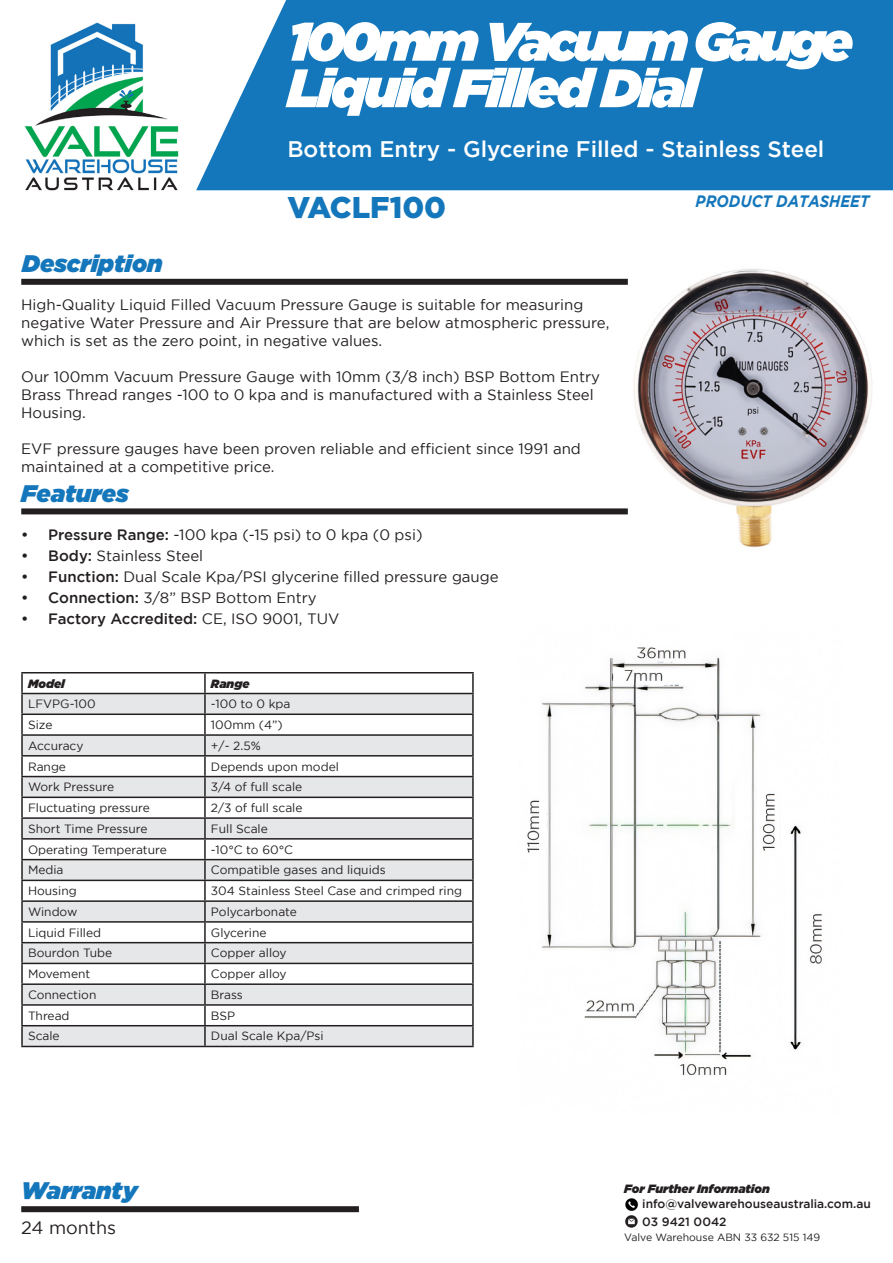
<style>
.page{position:relative;width:893px;height:1263px;background:#fff}
.page>*{position:absolute;margin:0;border:0;box-sizing:border-box;transform-origin:0 0}
.t1{font:italic 900 54px "Gotham";letter-spacing:-.06em;color:#fff}
.t2{font:900 30px "Gotham";color:#1577bb}
.t3{font:italic 900 24px "Gotham";color:#1577bb}
.t4{font:500 22.5px "Gotham";color:#fff}
.t5{font:18px "Gotham";color:#231f20}
.t6{font:italic 700 16.5px "Gotham";color:#1577bb;scale:.9 1}
.t7{font:15px/18px "Gotham";color:#231f20}
.t8{font:500 15px "Gotham";color:#231f20}
.t9{font:12px "Gotham";color:#231f20}
.t10{font:500 12px/18px "Gotham";color:#231f20}
.t11{font:italic 900 12px "Gotham";color:#231f20}
.t12{font:10.5px "Gotham";color:#231f20}
.s1{font-weight:500}
.s2{font-weight:400}
</style>
<div class="page">
<img style="left:24px;top:22px;width:190px;height:169px">
<div style="left:196px;top:0;width:697px;height:190px;background:#1477bc"></div>
<div style="left:21px;top:1206px;width:338px;height:6px;background:#231f20"></div>
<img style="left:625px;top:1215px;width:13px;height:13px">
<img style="left:625px;top:1198px;width:13px;height:13px">
<img style="left:575px;top:269px;width:297px;height:278px">
<div style="left:21px;top:508px;width:607px;height:6px;background:#231f20"></div>
<div style="left:21px;top:279px;width:607px;height:6px;background:#231f20"></div>
<svg style="left:23px;top:694px;width:449px;height:352px;fill:#e6e7e9"></svg>
<hr style="left:21px;top:672px;width:184px;height:1px;background:#231f20">
<hr style="left:21px;top:673px;width:2px;height:20px;background:#231f20">
<hr style="left:205px;top:672px;width:269px;height:1px;background:#231f20">
<hr style="left:204px;top:673px;width:2px;height:20px;background:#231f20">
<hr style="left:472px;top:673px;width:2px;height:20px;background:#231f20">
<hr style="left:21px;top:693px;width:184px;height:1px;background:#231f20">
<hr style="left:205px;top:693px;width:269px;height:1px;background:#231f20">
<hr style="left:21px;top:713px;width:184px;height:2px;background:#231f20">
<hr style="left:205px;top:713px;width:269px;height:2px;background:#231f20">
<hr style="left:21px;top:734px;width:184px;height:2px;background:#231f20">
<svg style="left:21px;top:694px;width:2px;height:61px"></svg>
<hr style="left:205px;top:734px;width:269px;height:2px;background:#231f20">
<svg style="left:204px;top:694px;width:2px;height:61px"></svg>
<svg style="left:472px;top:694px;width:2px;height:61px"></svg>
<hr style="left:21px;top:755px;width:184px;height:1px;background:#231f20">
<hr style="left:21px;top:756px;width:2px;height:20px;background:#231f20">
<hr style="left:205px;top:755px;width:269px;height:1px;background:#231f20">
<hr style="left:204px;top:756px;width:2px;height:20px;background:#231f20">
<hr style="left:472px;top:756px;width:2px;height:20px;background:#231f20">
<hr style="left:21px;top:776px;width:184px;height:1px;background:#231f20">
<hr style="left:205px;top:776px;width:269px;height:1px;background:#231f20">
<hr style="left:21px;top:796px;width:184px;height:2px;background:#231f20">
<hr style="left:205px;top:796px;width:269px;height:2px;background:#231f20">
<hr style="left:21px;top:817px;width:184px;height:2px;background:#231f20">
<svg style="left:21px;top:777px;width:2px;height:61px"></svg>
<hr style="left:205px;top:817px;width:269px;height:2px;background:#231f20">
<svg style="left:204px;top:777px;width:2px;height:61px"></svg>
<svg style="left:472px;top:777px;width:2px;height:61px"></svg>
<hr style="left:21px;top:838px;width:184px;height:1px;background:#231f20">
<hr style="left:21px;top:839px;width:2px;height:20px;background:#231f20">
<hr style="left:205px;top:838px;width:269px;height:1px;background:#231f20">
<hr style="left:204px;top:839px;width:2px;height:20px;background:#231f20">
<hr style="left:472px;top:839px;width:2px;height:20px;background:#231f20">
<hr style="left:21px;top:859px;width:184px;height:1px;background:#231f20">
<hr style="left:21px;top:860px;width:2px;height:20px;background:#231f20">
<hr style="left:205px;top:859px;width:269px;height:1px;background:#231f20">
<hr style="left:204px;top:860px;width:2px;height:20px;background:#231f20">
<hr style="left:472px;top:860px;width:2px;height:20px;background:#231f20">
<hr style="left:21px;top:880px;width:184px;height:1px;background:#231f20">
<hr style="left:205px;top:880px;width:269px;height:1px;background:#231f20">
<hr style="left:21px;top:900px;width:184px;height:2px;background:#231f20">
<hr style="left:205px;top:900px;width:269px;height:2px;background:#231f20">
<hr style="left:21px;top:921px;width:184px;height:2px;background:#231f20">
<svg style="left:21px;top:881px;width:2px;height:61px"></svg>
<hr style="left:205px;top:921px;width:269px;height:2px;background:#231f20">
<svg style="left:204px;top:881px;width:2px;height:61px"></svg>
<svg style="left:472px;top:881px;width:2px;height:61px"></svg>
<hr style="left:21px;top:942px;width:184px;height:1px;background:#231f20">
<hr style="left:21px;top:943px;width:2px;height:20px;background:#231f20">
<hr style="left:205px;top:942px;width:269px;height:1px;background:#231f20">
<hr style="left:204px;top:943px;width:2px;height:20px;background:#231f20">
<hr style="left:472px;top:943px;width:2px;height:20px;background:#231f20">
<hr style="left:21px;top:963px;width:184px;height:1px;background:#231f20">
<hr style="left:205px;top:963px;width:269px;height:1px;background:#231f20">
<hr style="left:21px;top:983px;width:184px;height:2px;background:#231f20">
<hr style="left:205px;top:983px;width:269px;height:2px;background:#231f20">
<hr style="left:21px;top:1004px;width:184px;height:2px;background:#231f20">
<svg style="left:21px;top:964px;width:2px;height:61px"></svg>
<hr style="left:205px;top:1004px;width:269px;height:2px;background:#231f20">
<svg style="left:204px;top:964px;width:2px;height:61px"></svg>
<svg style="left:472px;top:964px;width:2px;height:61px"></svg>
<hr style="left:21px;top:1025px;width:184px;height:1px;background:#231f20">
<hr style="left:21px;top:1026px;width:2px;height:20px;background:#231f20">
<hr style="left:205px;top:1025px;width:269px;height:1px;background:#231f20">
<hr style="left:204px;top:1026px;width:2px;height:20px;background:#231f20">
<hr style="left:472px;top:1026px;width:2px;height:20px;background:#231f20">
<hr style="left:21px;top:1046px;width:184px;height:1px;background:#231f20">
<hr style="left:205px;top:1046px;width:269px;height:1px;background:#231f20">
<img style="left:527px;top:647px;width:295px;height:428px">
<p class="t3" style="left:22px;top:249px;width:142px">Description</p>
<p class="t1" style="left:287px;top:10px;width:567px">100mm Vacuum Gauge</p>
<p class="t1" style="left:287px;top:57px;width:413px">Liquid Filled Dial</p>
<p class="t4" style="left:287px;top:136px;width:538px">Bottom Entry - Glycerine Filled - Stainless Steel</p>
<p class="t2" style="left:288px;top:190px;width:160px">VACLF100</p>
<p class="t6" style="left:696px;top:191px;width:194px">PRODUCT DATASHEET</p>
<p class="t7" style="left:21px;top:296px;width:590px">High-Quality Liquid Filled Vacuum Pressure Gauge is suitable for measuring negative Water Pressure and Air Pressure that are below atmospheric pressure, which is set as the zero point, in negative values.</p>
<p class="t7" style="left:21px;top:368px;width:580px">Our 100mm Vacuum Pressure Gauge with 10mm (3/8 inch) BSP Bottom Entry<br>Brass Thread ranges -100 to 0 kpa and is manufactured with a Stainless Steel<br>Housing.</p>
<p class="t7" style="left:21px;top:440px;width:561px">EVF pressure gauges have been proven reliable and efficient since 1991 and maintained at a competitive price.</p>
<p class="t3" style="left:21px;top:479px;width:109px">Features</p>
<p class="t7" style="left:21px;top:525px;width:403px"><span class="s1">• Pressure Range:</span> -100 kpa (-15 psi) to 0 kpa (0 psi)</p>
<p class="t7" style="left:21px;top:546px;width:183px"><span class="s1">• Body:</span> Stainless Steel</p>
<p class="t7" style="left:21px;top:567px;width:479px"><span class="s1">• Function:</span> Dual Scale Kpa/PSI glycerine filled pressure gauge</p>
<p class="t7" style="left:21px;top:588px;width:297px"><span class="s1">• Connection:</span> 3/8” BSP Bottom Entry</p>
<p class="t8" style="left:21px;top:610px;width:320px">• Factory Accredited: <span class="s2">CE, ISO 9001, TUV</span></p>
<p class="t11" style="left:28px;top:676px;width:38px">Model</p>
<p class="t11" style="left:211px;top:676px;width:40px">Range</p>
<p class="t9" style="left:28px;top:697px;width:69px">LFVPG-100</p>
<p class="t9" style="left:211px;top:697px;width:81px">-100 to 0 kpa</p>
<p class="t9" style="left:28px;top:718px;width:26px">Size</p>
<p class="t9" style="left:211px;top:718px;width:73px">100mm (4”)</p>
<p class="t9" style="left:28px;top:739px;width:57px">Accuracy</p>
<p class="t9" style="left:211px;top:739px;width:51px">+/- 2.5%</p>
<p class="t9" style="left:28px;top:760px;width:40px">Range</p>
<p class="t9" style="left:211px;top:760px;width:129px">Depends upon model</p>
<p class="t9" style="left:28px;top:780px;width:88px">Work Pressure</p>
<p class="t9" style="left:211px;top:780px;width:93px">3/4 of full scale</p>
<p class="t9" style="left:28px;top:801px;width:123px">Fluctuating pressure</p>
<p class="t9" style="left:211px;top:801px;width:93px">2/3 of full scale</p>
<p class="t9" style="left:28px;top:822px;width:121px">Short Time Pressure</p>
<p class="t9" style="left:211px;top:822px;width:58px">Full Scale</p>
<p class="t9" style="left:28px;top:843px;width:140px">Operating Temperature</p>
<p class="t9" style="left:211px;top:843px;width:84px">-10°C to 60°C</p>
<p class="t9" style="left:28px;top:863px;width:37px">Media</p>
<p class="t9" style="left:211px;top:863px;width:176px">Compatible gases and liquids</p>
<p class="t9" style="left:28px;top:884px;width:50px">Housing</p>
<p class="t9" style="left:211px;top:884px;width:253px">304 Stainless Steel Case and crimped ring</p>
<p class="t9" style="left:28px;top:905px;width:51px">Window</p>
<p class="t9" style="left:211px;top:905px;width:88px">Polycarbonate</p>
<p class="t9" style="left:28px;top:926px;width:75px">Liquid Filled</p>
<p class="t9" style="left:211px;top:926px;width:57px">Glycerine</p>
<p class="t9" style="left:28px;top:946px;width:86px">Bourdon Tube</p>
<p class="t9" style="left:211px;top:946px;width:77px">Copper alloy</p>
<p class="t9" style="left:28px;top:967px;width:64px">Movement</p>
<p class="t9" style="left:211px;top:967px;width:77px">Copper alloy</p>
<p class="t9" style="left:28px;top:988px;width:70px">Connection</p>
<p class="t9" style="left:211px;top:988px;width:34px">Brass</p>
<p class="t9" style="left:28px;top:1009px;width:43px">Thread</p>
<p class="t9" style="left:211px;top:1009px;width:26px">BSP</p>
<p class="t9" style="left:28px;top:1029px;width:33px">Scale</p>
<p class="t9" style="left:211px;top:1029px;width:114px">Dual Scale Kpa/Psi</p>
<h3 class="t3" style="left:21px;top:1177px;width:118px">Warranty</h3>
<p class="t11" style="left:624px;top:1182px;width:147px">For Further Information</p>
<p class="t10" style="left:642px;top:1194px;width:230px">info@valvewarehouseaustralia.com.au<br>03 9421 0042</p>
<p class="t12" style="left:624px;top:1231px;width:197px">Valve Warehouse ABN 33 632 515 149</p>
<p class="t5" style="left:21px;top:1217px;width:96px">24 months</p>
</div>
